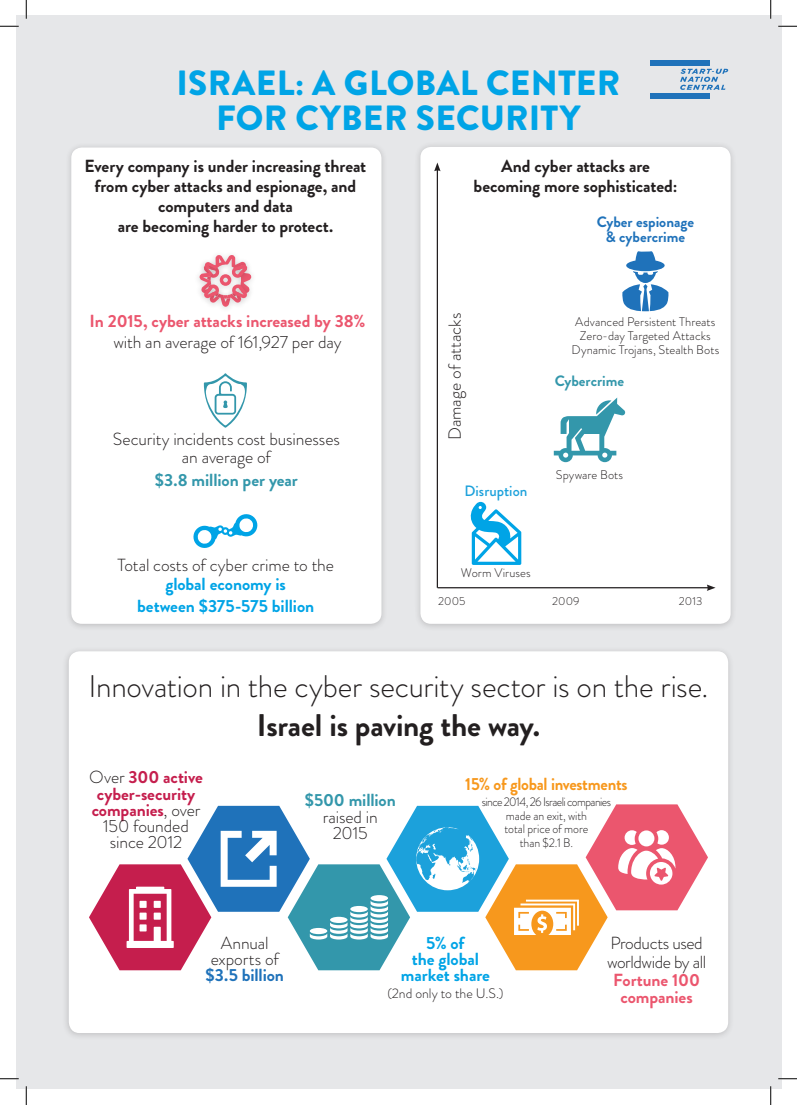
<style>
.page{position:relative;width:797px;height:1105px;background:#fff}
.page>*{position:absolute;margin:0;border:0;box-sizing:border-box;transform-origin:0 0}
.t1{font:900 35px/35px "Brandon Grotesque";letter-spacing:.01em;color:#00a4e6;text-align:center}
.t2{font:300 31.25px "Brandon Grotesque";letter-spacing:-.01em;color:#231f20}
.t3{font:700 31.25px "Brandon Grotesque";letter-spacing:-.01em;color:#231f20}
.t4{font:700 17.5px/20px "Brandon Grotesque";letter-spacing:-.005em;color:#231f20;text-align:center}
.t5{font:300 17.5px/16.2px "Brandon Grotesque";letter-spacing:-.01em;color:#231f20;text-align:center}
.t6{font:700 17.5px/16.2px "Brandon Grotesque";letter-spacing:-.005em;color:#00a4e6;text-align:center}
.t7{font:700 17.5px/16.2px "Brandon Grotesque";letter-spacing:-.005em;color:#c51e4d;text-align:center}
.t8{font:700 17.5px/16.2px "Brandon Grotesque";letter-spacing:-.005em;color:#eb566e;text-align:center}
.t9{font:700 17.5px "Brandon Grotesque";letter-spacing:-.005em;color:#3397ab}
.t10{font:300 17.5px/18.8px "Brandon Grotesque";letter-spacing:-.03em;color:#231f20}
.t11{font:700 17.5px "Brandon Grotesque";letter-spacing:-.015em;color:#f7981d;scale:.95 1}
.t12{font:700 17.5px "Brandon Grotesque";letter-spacing:-.005em;color:#1f72ba}
.t13{font:700 15px/15px "Brandon Grotesque";color:#1f72ba;text-align:center}
.t14{font:500 15px "Brandon Grotesque";color:#1ca1db}
.t15{font:700 15px "Brandon Grotesque";color:#3397ab}
.t16{font:300 13.75px "Brandon Grotesque";color:#231f20}
.t17{font:300 12.5px/13.8px "Brandon Grotesque";letter-spacing:-.005em;color:#231f20;text-align:center}
.t18{font:300 12.5px/13.8px "Brandon Grotesque";letter-spacing:-.005em;color:#231f20;text-align:center;scale:.93 1}
.t19{font:300 11.5px "Brandon Grotesque";color:#231f20}
.s1{font-weight:300;color:#231f20}
</style>
<div class="page">
<div style="left:16px;top:16px;width:765px;height:1073px;background:#e6e7e9"></div>
<svg style="left:680px;top:69px;width:48px;height:21px"></svg>
<div style="left:649px;top:60px;width:60px;height:5px;background:#1f72ba"></div>
<div style="left:649px;top:94px;width:60px;height:5px;background:#1f72ba"></div>
<div style="left:62px;top:646px;width:673px;height:395px;background:#dddee0"></div>
<div style="left:69px;top:651px;width:659px;height:382px;background:#fff;border-radius:11px"></div>
<svg style="left:89px;top:804px;width:619px;height:166px"></svg>
<div style="left:65px;top:142px;width:323px;height:489px;background:#231f20;opacity:.2"></div>
<div style="left:71px;top:148px;width:310px;height:476px;background:#fff;border-radius:11px"></div>
<div style="left:226px;top:279px;width:27px;height:26px;background:#fbfbfb"></div>
<div style="left:198px;top:279px;width:27px;height:26px;background:#fbfbfb"></div>
<div style="left:225px;top:260px;width:28px;height:25px;background:#231f20;opacity:.2"></div>
<svg style="left:199px;top:255px;width:52px;height:52px"></svg>
<svg style="left:204px;top:373px;width:43px;height:55px"></svg>
<svg style="left:193px;top:514px;width:65px;height:34px"></svg>
<div style="left:413px;top:141px;width:324px;height:491px;background:#231f20;opacity:.2"></div>
<div style="left:420px;top:147px;width:310px;height:477px;background:#fff;border-radius:11px"></div>
<hr style="left:437px;top:169px;width:1px;height:419px;background:#231f20">
<svg style="left:434px;top:163px;width:6px;height:8px"></svg>
<hr style="left:437px;top:587px;width:271px;height:1px;background:#231f20">
<svg style="left:706px;top:584px;width:9px;height:7px"></svg>
<svg style="left:554px;top:398px;width:71px;height:64px"></svg>
<svg style="left:470px;top:502px;width:51px;height:63px"></svg>
<svg style="left:622px;top:251px;width:46px;height:60px"></svg>
<svg style="left:0;top:25px;width:19px;height:2px"></svg>
<svg style="left:778px;top:25px;width:19px;height:2px"></svg>
<svg style="left:0;top:1078px;width:19px;height:1px"></svg>
<svg style="left:778px;top:1078px;width:19px;height:1px"></svg>
<svg style="left:25px;top:0;width:2px;height:19px"></svg>
<svg style="left:25px;top:1086px;width:2px;height:19px"></svg>
<svg style="left:770px;top:0;width:1px;height:19px"></svg>
<svg style="left:770px;top:1086px;width:1px;height:19px"></svg>
<h1 class="t1" style="left:176px;top:65px;width:445px">ISRAEL: A GLOBAL CENTER<br>FOR CYBER SECURITY</h1>
<p class="t4" style="left:85px;top:157px;width:283px">Every company is under increasing threat from cyber attacks and espionage, and computers and data<br>are becoming harder to protect.</p>
<p class="t8" style="left:90px;top:313px;width:277px">In 2015, cyber attacks increased by 38%</p>
<p class="t5" style="left:113px;top:334px;width:229px">with an average of 161,927 per day</p>
<p class="t5" style="left:113px;top:431px;width:229px;line-height:17.5px">Security incidents cost businesses an average of</p>
<p class="t9" style="left:155px;top:467px;width:144px">$3.8 million per year</p>
<p class="t5" style="left:117px;top:557px;width:218px">Total costs of cyber crime to the</p>
<p class="t6" style="left:165px;top:576px;width:122px">global economy is</p>
<p class="t6" style="left:137px;top:598px;width:178px">between $375-575 billion</p>
<p class="t4" style="left:473px;top:156px;width:205px">And cyber attacks are becoming more sophisticated:</p>
<p class="t5" style="left:446px;top:440px;width:129px;rotate:-90deg">Damage of attacks</p>
<p class="t14" style="left:464px;top:480px;width:64px">Disruption</p>
<p class="t13" style="left:596px;top:214px;width:99px">Cyber espionage &amp; cybercrime</p>
<p class="t17" style="left:571px;top:315px;width:149px">Advanced Persistent Threats<br>Zero-day Targeted Attacks<br>Dynamic Trojans, Stealth Bots</p>
<p class="t15" style="left:554px;top:371px;width:71px">Cybercrime</p>
<p class="t17" style="left:555px;top:468px;width:69px">Spyware Bots</p>
<p class="t17" style="left:461px;top:566px;width:71px">Worm Viruses</p>
<p class="t19" style="left:438px;top:593px;width:29px">2005</p>
<p class="t19" style="left:552px;top:593px;width:29px">2009</p>
<p class="t19" style="left:679px;top:593px;width:25px">2013</p>
<h2 class="t2" style="left:88px;top:665px;width:621px">Innovation in the cyber security sector is on the rise.</h2>
<h2 class="t3" style="left:257px;top:703px;width:285px">Israel is paving the way.</h2>
<p class="t7" style="left:89px;top:769px;width:115px"><span class="s1">Over</span> 300 active cyber-security companies<span class="s1">, over<br>150 founded since 2012</span></p>
<p class="t9" style="left:305px;top:788px;width:92px">$500 million</p>
<p class="t5" style="left:323px;top:808px;width:56px">raised in<br>2015</p>
<p class="t11" style="left:465px;top:771px;width:172px">15% of global investments</p>
<p class="t18" style="left:482px;top:795px;width:141px">since 2014, 26 Israeli companies made an exit, with<br>total price of more<br>than $2.1 B.</p>
<p class="t5" style="left:211px;top:935px;width:70px">Annual exports of</p>
<p class="t12" style="left:205px;top:963px;width:80px">$3.5 billion</p>
<p class="t6" style="left:401px;top:935px;width:90px">5% of<br>the global market share</p>
<p class="t16" style="left:387px;top:983px;width:118px">(2nd only to the U.S.)</p>
<p class="t10" style="left:607px;top:933px;width:101px">Products used worldwide by all</p>
<p class="t8" style="left:613px;top:972px;width:88px">Fortune 100 companies</p>
</div>
